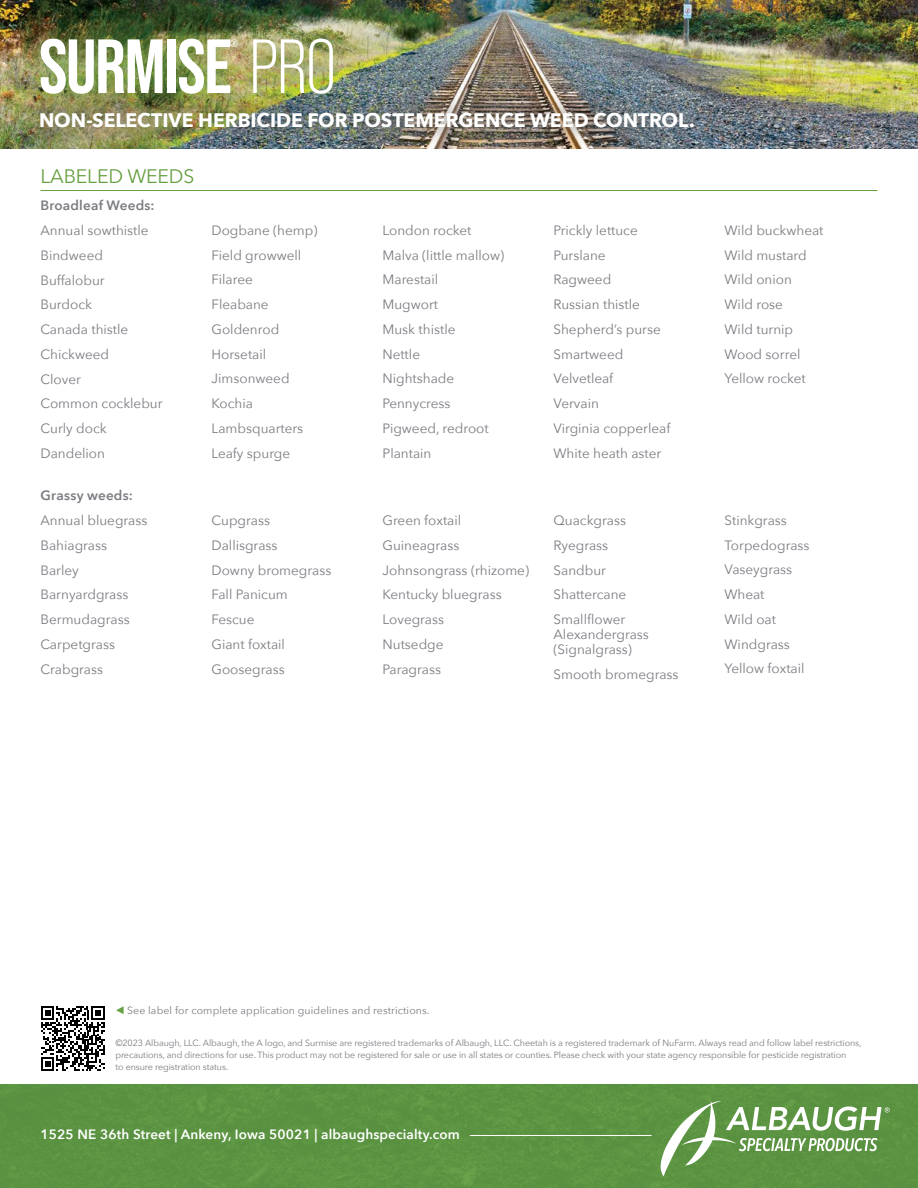
<style>
.page{position:relative;width:918px;height:1188px;background:#fff}
.page>*{position:absolute;margin:0;border:0;box-sizing:border-box;transform-origin:0 0}
.t1{font:700 76.5px "Bebas Neue Pro";letter-spacing:-.02em;color:#fff}
.t2{font:700 19.5px "Avenir Next";letter-spacing:-.005em;color:#fff}
.t3{font:19.5px "Avenir Next";letter-spacing:-.01em;color:#66a042}
.t4{font:13.5px/24.8px "Avenir Next";color:#7a7c81}
.t5{font:600 13.5px "Avenir Next";letter-spacing:.01em;color:#fff}
.t6{font:600 13.5px "Avenir Next";letter-spacing:.015em;color:#7a7c81}
.t7{font:10.65px "Bebas Neue Pro";color:#fff}
.t8{font:10.5px "Avenir Next";letter-spacing:.01em;color:#7a7c81}
.t9{font:9px/12px "Avenir Next";letter-spacing:-.01em;color:#7a7c81}
.s1{font-weight:400}
</style>
<div class="page">
<div style="left:0;top:1084px;width:918px;height:104px;background:#5b9341"></div>
<img style="left:0;top:0;width:918px;height:148px">
<div style="left:26px;top:25px;width:322px;height:83px;background:#5f9e43;opacity:.75"></div>
<svg style="left:661px;top:1101px;width:229px;height:75px"></svg>
<hr style="left:470px;top:1135px;width:182px;height:1px;background:#fff">
<img style="left:21px;top:94px;width:691px;height:54px">
<svg style="left:41px;top:1006px;width:64px;height:65px"></svg>
<hr style="left:40px;top:190px;width:838px;height:1px;background:#66a042">
<h1 class="t1" style="left:39px;top:23px;width:299px">SURMISE <span class="s1">PRO</span></h1>
<p class="t7" style="left:230px;top:37px;width:10px">®</p>
<h2 class="t2" style="left:39px;top:104px;width:657px">NON-SELECTIVE HERBICIDE FOR POSTEMERGENCE WEED CONTROL.</h2>
<h2 class="t3" style="left:40px;top:159px;width:155px">LABELED WEEDS</h2>
<p class="t6" style="left:40px;top:194px;width:116px">Broadleaf Weeds:</p>
<p class="t4" style="left:40px;top:217px;width:124px">Annual sowthistle<br>Bindweed<br>Buffalobur<br>Burdock<br>Canada thistle<br>Chickweed<br>Clover<br>Common cocklebur<br>Curly dock<br>Dandelion</p>
<p class="t4" style="left:212px;top:217px;width:107px">Dogbane (hemp)<br>Field growwell<br>Filaree<br>Fleabane<br>Goldenrod<br>Horsetail<br>Jimsonweed<br>Kochia<br>Lambsquarters<br>Leafy spurge</p>
<p class="t4" style="left:383px;top:217px;width:123px">London rocket<br>Malva (little mallow)<br>Marestail<br>Mugwort<br>Musk thistle<br>Nettle<br>Nightshade<br>Pennycress<br>Pigweed, redroot<br>Plantain</p>
<p class="t4" style="left:554px;top:217px;width:118px">Prickly lettuce<br>Purslane<br>Ragweed<br>Russian thistle<br>Shepherd’s purse<br>Smartweed<br>Velvetleaf<br>Vervain<br>Virginia copperleaf<br>White heath aster</p>
<p class="t4" style="left:725px;top:217px;width:100px">Wild buckwheat<br>Wild mustard<br>Wild onion<br>Wild rose<br>Wild turnip<br>Wood sorrel<br>Yellow rocket</p>
<p class="t6" style="left:41px;top:484px;width:94px">Grassy weeds:</p>
<p class="t4" style="left:41px;top:507px;width:108px">Annual bluegrass<br>Bahiagrass<br>Barley<br>Barnyardgrass<br>Bermudagrass<br>Carpetgrass<br>Crabgrass</p>
<p class="t4" style="left:212px;top:507px;width:121px">Cupgrass<br>Dallisgrass<br>Downy bromegrass<br>Fall Panicum<br>Fescue<br>Giant foxtail<br>Goosegrass</p>
<p class="t4" style="left:383px;top:507px;width:148px">Green foxtail<br>Guineagrass<br>Johnsongrass (rhizome)<br>Kentucky bluegrass<br>Lovegrass<br>Nutsedge<br>Paragrass</p>
<p class="t4" style="left:554px;top:507px;width:74px">Quackgrass<br>Ryegrass<br>Sandbur<br>Shattercane<br>Smallflower</p>
<p class="t4" style="left:725px;top:507px;width:87px">Stinkgrass<br>Torpedograss<br>Vaseygrass<br>Wheat<br>Wild oat<br>Windgrass<br>Yellow foxtail</p>
<p class="t4" style="left:554px;top:626px;width:97px;line-height:15px">Alexandergrass (Signalgrass)</p>
<p class="t4" style="left:554px;top:661px;width:127px">Smooth bromegrass</p>
<p class="t8" style="left:127px;top:1002px;width:304px">See label for complete application guidelines and restrictions.</p>
<p class="t9" style="left:115px;top:1037px;width:748px">©2023 Albaugh, LLC. Albaugh, the A logo, and Surmise are registered trademarks of Albaugh, LLC. Cheetah is a registered trademark of NuFarm. Always read and follow label restrictions, precautions, and directions for use. This product may not be registered for sale or use in all states or counties. Please check with your state agency responsible for pesticide registration<br>to ensure registration status.</p>
<p class="t5" style="left:40px;top:1123px;width:421px">1525 NE 36th Street | Ankeny, Iowa 50021 | albaughspecialty.com</p>
</div>
